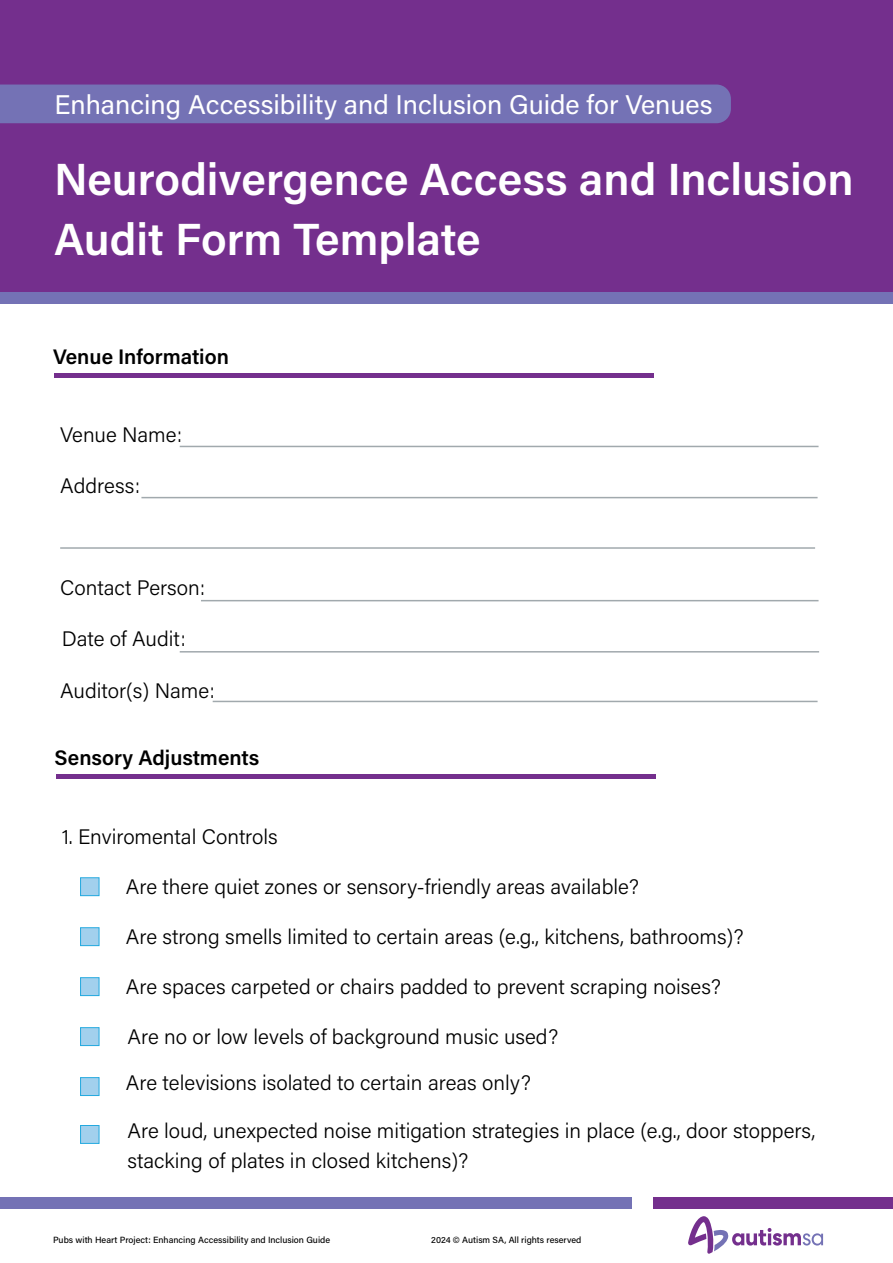
<style>
.page{position:relative;width:893px;height:1263px;background:#fff}
.page>*{position:absolute;margin:0;border:0;box-sizing:border-box;transform-origin:0 0}
.Heading{font:600 45px/60px "Acumin Pro";color:#fff}
.Heading-2{font:27px "Acumin Pro";color:#fff}
.t1{font:300 21px/30px "Acumin Pro";color:#000}
.t2{font:600 21px "Acumin Pro";color:#000}
.t3{font:500 9px "Acumin Pro";color:#000}
</style>
<div class="page">
<div style="left:0;top:0;width:893px;height:292px;background:#742f8d"></div>
<div style="left:0;top:292px;width:893px;height:11px;background:#7472b5"></div>
<div style="left:0;top:1198px;width:632px;height:11px;background:#7472b5"></div>
<div style="left:654px;top:1198px;width:239px;height:11px;background:#742f8d"></div>
<div style="left:0;top:85px;width:731px;height:38px;background:#7472b5"></div>
<svg style="left:688px;top:1216px;width:135px;height:38px"></svg>
<hr style="left:55px;top:374px;width:599px;height:4px;background:#742f8d">
<hr style="left:56px;top:774px;width:599px;height:4px;background:#742f8d">
<svg style="left:80px;top:877px;width:20px;height:19px"></svg>
<svg style="left:80px;top:927px;width:20px;height:19px"></svg>
<svg style="left:80px;top:977px;width:20px;height:19px"></svg>
<svg style="left:80px;top:1027px;width:20px;height:19px"></svg>
<svg style="left:80px;top:1077px;width:20px;height:19px"></svg>
<svg style="left:80px;top:1125px;width:20px;height:19px"></svg>
<hr style="left:180px;top:446px;width:638px;height:1px;background:#a1a9ad">
<hr style="left:141px;top:497px;width:677px;height:1px;background:#a1a9ad">
<hr style="left:60px;top:547px;width:755px;height:2px;background:#a1a9ad">
<hr style="left:201px;top:600px;width:617px;height:1px;background:#a1a9ad">
<hr style="left:180px;top:651px;width:639px;height:1px;background:#a1a9ad">
<hr style="left:213px;top:701px;width:605px;height:1px;background:#a1a9ad">
<p class="Heading-2" style="left:54px;top:86px;width:660px">Enhancing Accessibility and Inclusion Guide for Venues</p>
<p class="Heading" style="left:54px;top:147px;width:801px">Neurodivergence Access and Inclusion<br>Audit Form Template</p>
<p class="t2" style="left:53px;top:342px;width:177px">Venue Information</p>
<p class="t1" style="left:60px;top:419px;width:123px">Venue Name:</p>
<p class="t1" style="left:60px;top:470px;width:81px">Address:</p>
<p class="t1" style="left:60px;top:572px;width:146px">Contact Person:</p>
<p class="t1" style="left:62px;top:623px;width:125px">Date of Audit:</p>
<p class="t1" style="left:60px;top:674px;width:156px">Auditor(s) Name:</p>
<p class="t2" style="left:55px;top:743px;width:206px">Sensory Adjustments</p>
<p class="t1" style="left:62px;top:821px;width:218px">1. Enviromental Controls</p>
<p class="t1" style="left:126px;top:870px;width:515px">Are there quiet zones or sensory-friendly areas available?</p>
<p class="t1" style="left:126px;top:920px;width:619px">Are strong smells limited to certain areas (e.g., kitchens, bathrooms)?</p>
<p class="t1" style="left:126px;top:970px;width:597px">Are spaces carpeted or chairs padded to prevent scraping noises?</p>
<p class="t1" style="left:127px;top:1020px;width:432px">Are no or low levels of background music used?</p>
<p class="t1" style="left:126px;top:1067px;width:407px">Are televisions isolated to certain areas only?</p>
<p class="t1" style="left:127px;top:1115px;width:689px">Are loud, unexpected noise mitigation strategies in place (e.g., door stoppers, stacking of plates in closed kitchens)?</p>
<p class="t3" style="left:53px;top:1234px;width:279px">Pubs with Heart Project: Enhancing Accessibility and Inclusion Guide</p>
<p class="t3" style="left:431px;top:1234px;width:152px">2024 © Autism SA, All rights reserved</p>
</div>
